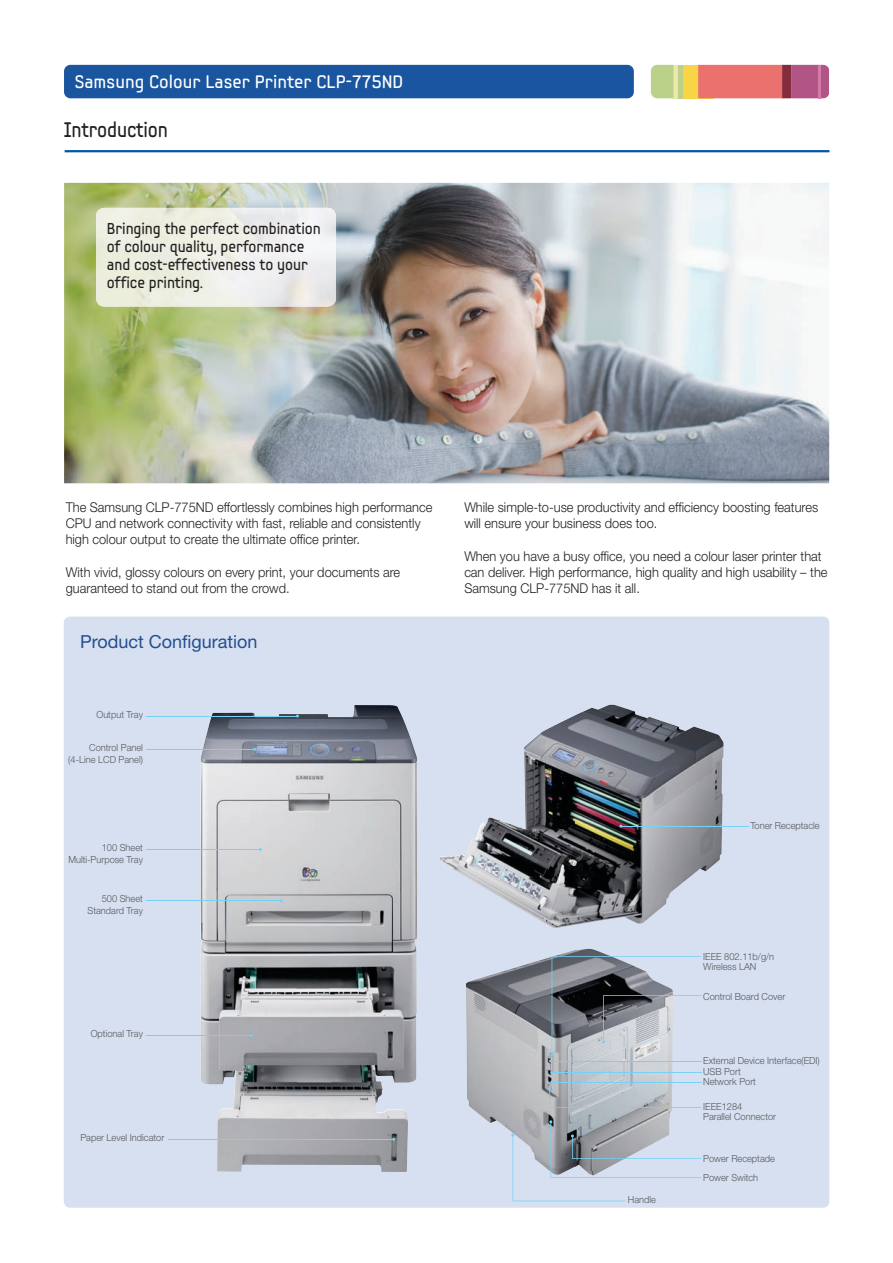
<style>
.page{position:relative;width:893px;height:1263px;background:#fff}
.page>*{position:absolute;margin:0;border:0;box-sizing:border-box;transform-origin:0 0}
.t1{font:21px "Samsung Modern";letter-spacing:-.01em;color:#231f20;scale:.9 1}
.t2{font:18px "Samsung Modern";color:#fff}
.t3{font:18px "Helvetica Neue LT Std";color:#254e8e}
.t4{font:15.75px/18px "Samsung Imagination Modern";letter-spacing:-.005em;color:#231f20;scale:.95 1}
.t5{font:300 13.5px/16.2px "Helvetica Neue LT Std";color:#231f20;scale:.95 1}
.t6{font:300 9.75px/12px "Helvetica Neue LT Std";color:#57585a;scale:.95 1}
</style>
<div class="page">
<div style="left:64px;top:616px;width:765px;height:592px;background:#d6e0f1;border-radius:6px"></div>
<img style="left:64px;top:183px;width:765px;height:300px">
<img style="left:440px;top:705px;width:284px;height:223px">
<hr style="left:621px;top:826px;width:128px;height:1px;background:#77d0f5">
<img style="left:466px;top:949px;width:207px;height:182px">
<svg style="left:511px;top:1120px;width:190px;height:81px"></svg>
<hr style="left:552px;top:1072px;width:149px;height:1px;background:#77d0f5">
<svg style="left:548px;top:1080px;width:153px;height:28px"></svg>
<svg style="left:549px;top:956px;width:152px;height:106px"></svg>
<img style="left:200px;top:705px;width:217px;height:467px">
<hr style="left:146px;top:749px;width:109px;height:1px;background:#77d0f5">
<hr style="left:146px;top:716px;width:151px;height:1px;background:#77d0f5">
<hr style="left:146px;top:849px;width:114px;height:1px;background:#77d0f5">
<hr style="left:146px;top:900px;width:135px;height:1px;background:#77d0f5">
<hr style="left:146px;top:1035px;width:105px;height:1px;background:#77d0f5">
<hr style="left:168px;top:1139px;width:226px;height:1px;background:#77d0f5">
<div style="left:64px;top:65px;width:570px;height:33px;background:#1a569f;border-radius:6px"></div>
<div style="left:682px;top:65px;width:32px;height:33px;background:#f8d547"></div>
<div style="left:698px;top:65px;width:85px;height:33px;background:#ea716d"></div>
<div style="left:782px;top:65px;width:9px;height:33px;background:#842b3d"></div>
<svg style="left:791px;top:65px;width:38px;height:33px"></svg>
<svg style="left:677px;top:65px;width:6px;height:33px"></svg>
<svg style="left:673px;top:65px;width:4px;height:33px"></svg>
<hr style="left:818px;top:65px;width:3px;height:33px;background:#d67aaa">
<svg style="left:651px;top:65px;width:22px;height:33px"></svg>
<img style="left:96px;top:208px;width:240px;height:99px;border-radius:9px">
<svg style="left:65px;top:150px;width:764px;height:2px;background:#0b5ea7"></svg>
<h2 class="t2" style="left:75px;top:70px;width:330px">Samsung Colour Laser Printer CLP-775ND</h2>
<h1 class="t1" style="left:64px;top:116px;width:117px">Introduction</h1>
<p class="t4" style="left:107px;top:219px;width:227px">Bringing the perfect combination of colour quality, performance and cost-effectiveness to your office printing.</p>
<p class="t5" style="left:66px;top:499px;width:388px">The Samsung CLP-775ND effortlessly combines high performance<br>CPU and network connectivity with fast, reliable and consistently high colour output to create the ultimate office printer.</p>
<p class="t5" style="left:66px;top:564px;width:354px">With vivid, glossy colours on every print, your documents are guaranteed to stand out from the crowd.</p>
<h2 class="t3" style="left:80px;top:631px;width:179px">Product Configuration</h2>
<p class="t6" style="left:96px;top:708px;width:50px">Output Tray</p>
<p class="t6" style="left:68px;top:741px;width:80px;text-align:right">Control Panel (4-Line LCD Panel)</p>
<p class="t6" style="left:68px;top:841px;width:80px;text-align:right">100 Sheet<br>Multi-Purpose Tray</p>
<p class="t6" style="left:88px;top:893px;width:60px;text-align:right">500 Sheet<br>Standard Tray</p>
<p class="t6" style="left:91px;top:1027px;width:56px">Optional Tray</p>
<p class="t6" style="left:80px;top:1131px;width:90px">Paper Level Indicator</p>
<p class="t5" style="left:464px;top:499px;width:374px">While simple-to-use productivity and efficiency boosting features will ensure your business does too.</p>
<p class="t5" style="left:464px;top:547px;width:384px">When you have a busy office, you need a colour laser printer that can deliver. High performance, high quality and high usability – the<br>Samsung CLP-775ND has it all.</p>
<p class="t6" style="left:750px;top:819px;width:74px">Toner Receptacle</p>
<p class="t6" style="left:703px;top:951px;width:76px;line-height:10.5px">IEEE 802.11b/g/n<br>Wireless LAN</p>
<p class="t6" style="left:703px;top:990px;width:88px">Control Board Cover</p>
<p class="t6" style="left:703px;top:1050px;width:124px;line-height:21px">External Device Interface(EDI)<br>Network Port</p>
<p class="t6" style="left:703px;top:1066px;width:41px">USB Port</p>
<p class="t6" style="left:703px;top:1101px;width:78px;line-height:10.5px">IEEE1284<br>Parallel Connector</p>
<p class="t6" style="left:703px;top:1152px;width:77px">Power Receptade</p>
<p class="t6" style="left:628px;top:1194px;width:31px">Handle</p>
<p class="t6" style="left:703px;top:1171px;width:59px">Power Switch</p>
</div>
